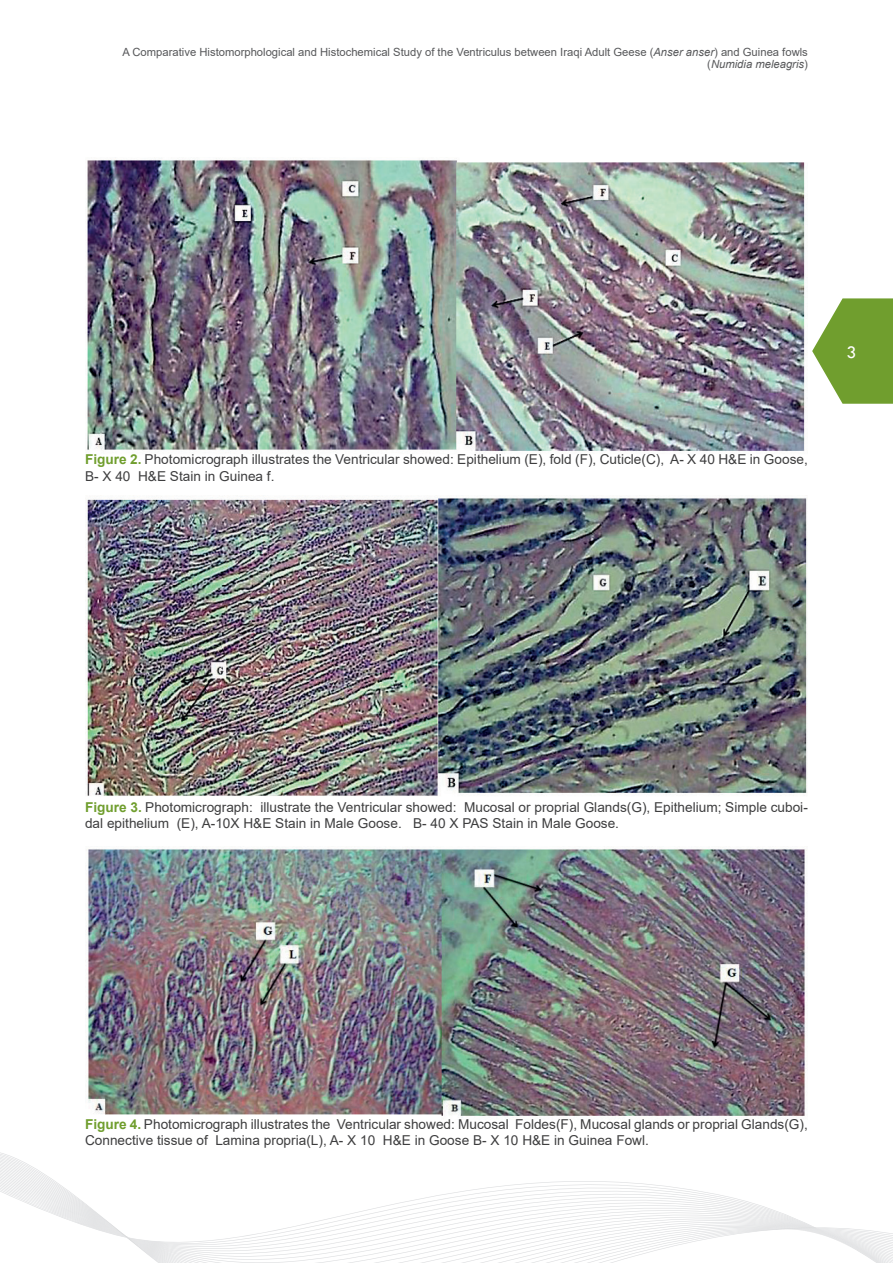
<style>
.page{position:relative;width:893px;height:1263px;background:#fff}
.page>*{position:absolute;margin:0;border:0;box-sizing:border-box;transform-origin:0 0}
.t1{font:18px "Tw Cen";color:#fff}
.t2{font:13.65px/16.4px "Arial";color:#3e3e3f}
.t3{font:11.25px/12px "Arial";color:#57585a;text-align:right}
.s1{font-style:italic}
.s2{font-weight:700;color:#709e2e}
</style>
<div class="page">
<svg style="left:812px;top:298px;width:81px;height:106px"></svg>
<svg style="left:0;top:1167px;width:893px;height:96px"></svg>
<img style="left:86px;top:160px;width:719px;height:292px">
<img style="left:85px;top:496px;width:722px;height:300px">
<img style="left:87px;top:848px;width:720px;height:270px">
<p class="t3" style="left:123px;top:46px;width:687px">A Comparative Histomorphological and Histochemical Study of the Ventriculus between Iraqi Adult Geese (<span class="s1">Anser anser</span>) and Guinea fowls (<span class="s1">Numidia meleagris</span>)</p>
<p class="t2" style="left:85px;top:451px;width:724px"><span class="s2">Figure 2.</span> Photomicrograph illustrates the Ventricular showed: Epithelium (E), fold (F), Cuticle(C), A- X 40 H&amp;E in Goose,<br>B- X 40 H&amp;E Stain in Guinea f.</p>
<h1 class="t1" style="left:846px;top:341px;width:11px">3</h1>
<p class="t2" style="left:85px;top:799px;width:724px"><span class="s2">Figure 3.</span> Photomicrograph: illustrate the Ventricular showed: Mucosal or proprial Glands(G), Epithelium; Simple cuboi&shy;dal epithelium (E), A-10X H&amp;E Stain in Male Goose. B- 40 X PAS Stain in Male Goose.</p>
<p class="t2" style="left:85px;top:1116px;width:724px"><span class="s2">Figure 4.</span> Photomicrograph illustrates the Ventricular showed: Mucosal Foldes(F), Mucosal glands or proprial Glands(G),<br>Connective tissue of Lamina propria(L), A- X 10 H&amp;E in Goose B- X 10 H&amp;E in Guinea Fowl.</p>
</div>
